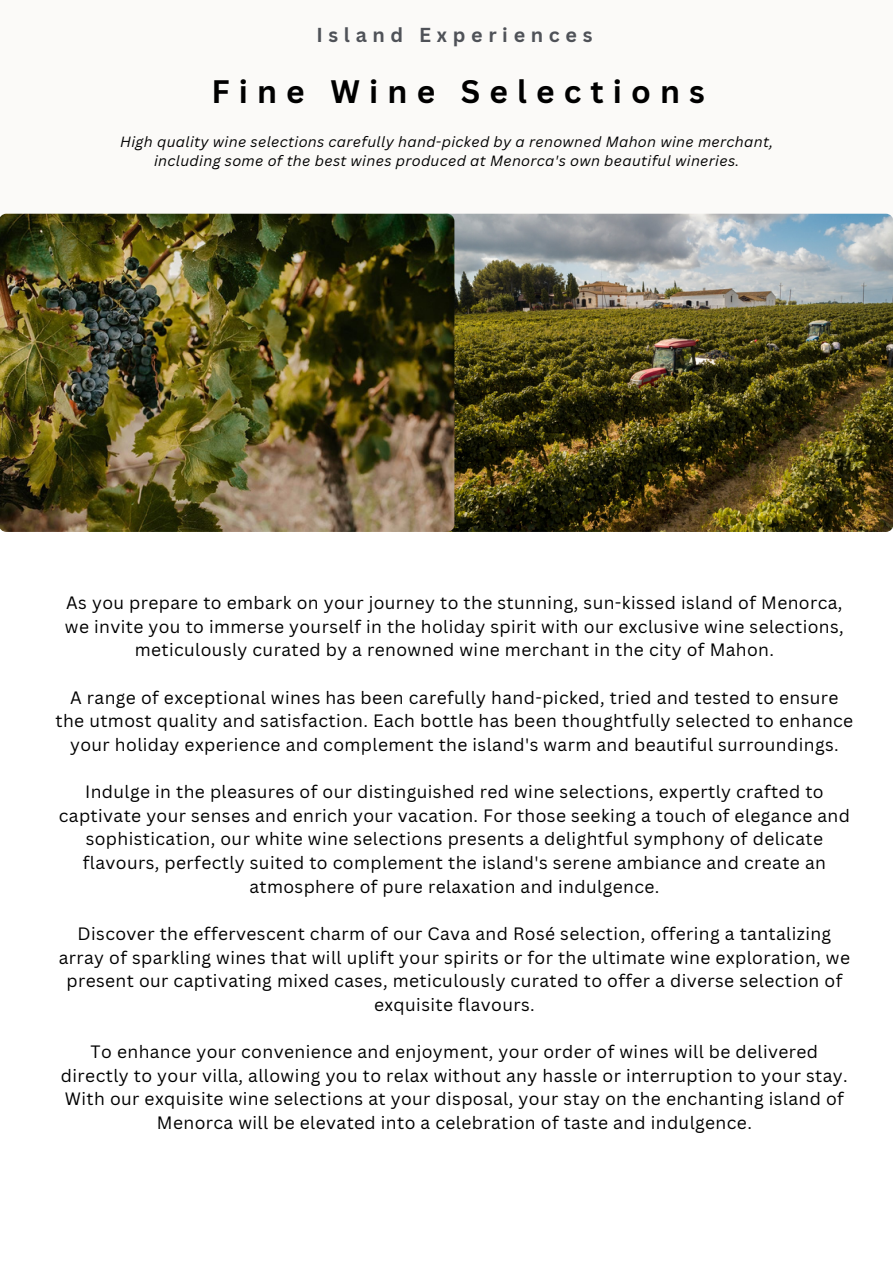
<style>
.page{position:relative;width:893px;height:1264px;background:#fff}
.page>*{position:absolute;margin:0;border:0;box-sizing:border-box;transform-origin:0 0}
.t1{font:700 31.65px "Canva Sans";letter-spacing:.29em;color:#000}
.t2{font:700 19.65px "Canva Sans";letter-spacing:.29em;color:#4f5258}
.t3{font:17.4px/23.7px "Canva Sans";letter-spacing:.025em;color:#000;text-align:center}
.t4{font:italic 14.4px/19.2px "Canva Sans";letter-spacing:.025em;color:#000;text-align:center}
</style>
<div class="page">
<div style="left:0;top:0;width:892px;height:298px;background:#fbfaf8"></div>
<img style="left:438px;top:214px;width:454px;height:318px;border-radius:8px">
<img style="left:0;top:214px;width:454px;height:318px;border-radius:8px">
<p class="t2" style="left:316px;top:21px;width:277px">Island Experiences</p>
<p class="t1" style="left:211px;top:69px;width:494px">Fine Wine Selections</p>
<h3 class="t4" style="left:120px;top:132px;width:654px">High quality wine selections carefully hand-picked by a renowned Mahon wine merchant, including some of the best wines produced at Menorca's own beautiful wineries.</h3>
<p class="t3" style="left:65px;top:590px;width:780px">As you prepare to embark on your journey to the stunning, sun-kissed island of Menorca, we invite you to immerse yourself in the holiday spirit with our exclusive wine selections, meticulously curated by a renowned wine merchant in the city of Mahon.</p>
<p class="t3" style="left:55px;top:685px;width:799px">A range of exceptional wines has been carefully hand-picked, tried and tested to ensure the utmost quality and satisfaction. Each bottle has been thoughtfully selected to enhance your holiday experience and complement the island's warm and beautiful surroundings.</p>
<p class="t3" style="left:59px;top:779px;width:792px">Indulge in the pleasures of our distinguished red wine selections, expertly crafted to captivate your senses and enrich your vacation. For those seeking a touch of elegance and sophistication, our white wine selections presents a delightful symphony of delicate flavours, perfectly suited to complement the island's serene ambiance and create an atmosphere of pure relaxation and indulgence.</p>
<h3 class="t3" style="left:59px;top:921px;width:792px">Discover the effervescent charm of our Cava and Rosé selection, offering a tantalizing array of sparkling wines that will uplift your spirits or for the ultimate wine exploration, we present our captivating mixed cases, meticulously curated to offer a diverse selection of exquisite flavours.</h3>
<h3 class="t3" style="left:61px;top:1039px;width:788px">To enhance your convenience and enjoyment, your order of wines will be delivered directly to your villa, allowing you to relax without any hassle or interruption to your stay.<br>With our exquisite wine selections at your disposal, your stay on the enchanting island of Menorca will be elevated into a celebration of taste and indulgence.</h3>
</div>
